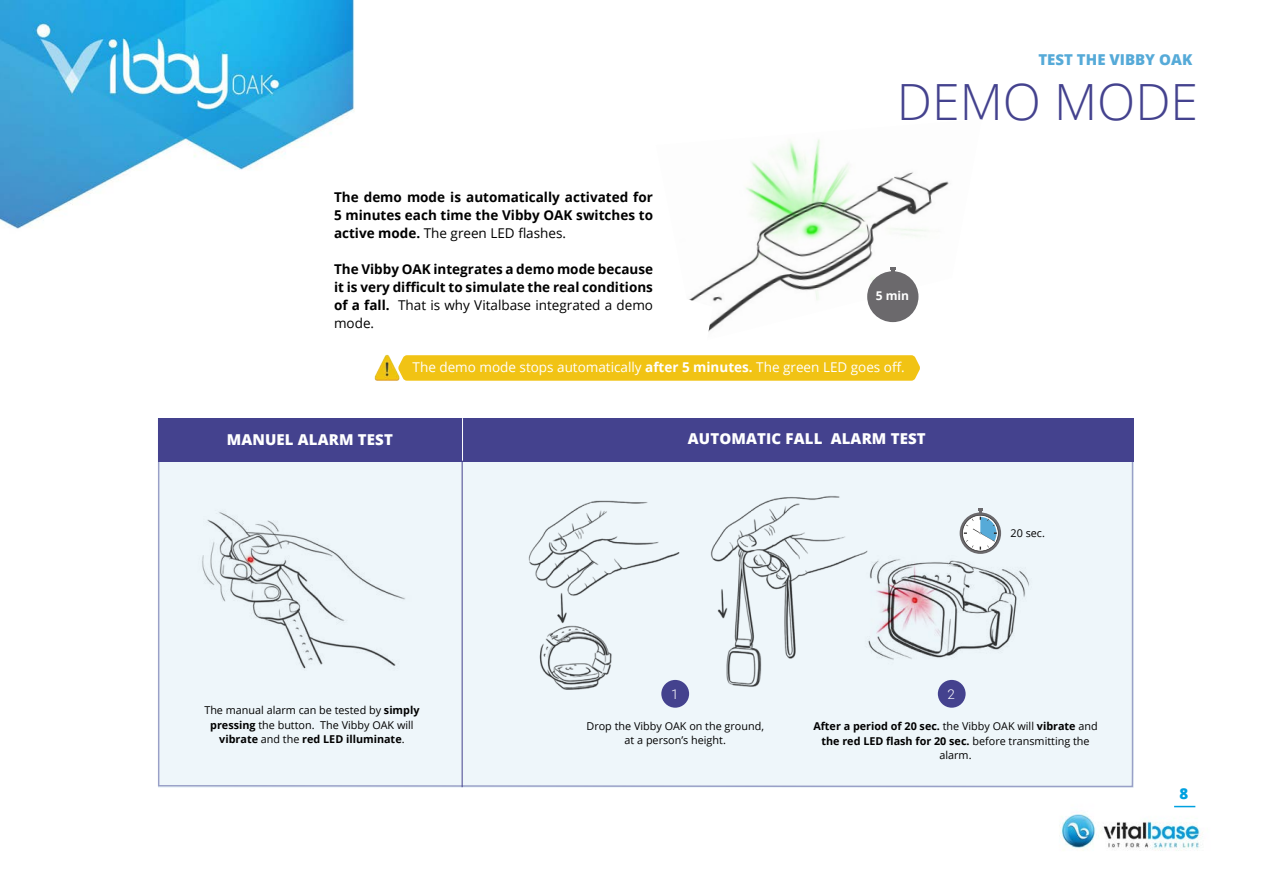
<style>
.page{position:relative;width:1263px;height:893px;background:#fff}
.page>*{position:absolute;margin:0;border:0;box-sizing:border-box;transform-origin:0 0}
.t1{font:300 49.95px "Open Sans";color:#44428e}
.t2{font:800 15px "Open Sans";letter-spacing:.01em;color:#fff}
.t3{font:800 15px "Open Sans";color:#56aad8}
.t4{font:800 15px "Open Sans";color:#00a1e0}
.t5{font:700 13.5px/18px "Open Sans";color:#000;text-align:justify}
.t6{font:13.5px "Open Sans";color:#fff}
.t7{font:300 13.5px "Roboto";color:#fff}
.t8{font:700 12px "Open Sans";color:#fff}
.t9{font:10.8px/14.4px "Open Sans";color:#000;text-align:center}
.t10{font:700 10.8px/14.4px "Open Sans";color:#000;text-align:center}
.s1{font-weight:400}
.s2{font-weight:700}
</style>
<div class="page">
<img style="left:0;top:0;width:355px;height:229px">
<img style="left:1060px;top:805px;width:143px;height:46px">
<div style="left:158px;top:418px;width:975px;height:369px;background:#eef6fa"></div>
<img style="left:689px;top:139px;width:260px;height:193px">
<img style="left:374px;top:354px;width:24px;height:27px">
<hr style="left:462px;top:462px;width:1px;height:325px;background:#44428e">
<img style="left:202px;top:512px;width:203px;height:157px">
<img style="left:888px;top:541px;width:141px;height:119px">
<div style="left:938px;top:680px;width:27px;height:28px;background:#44428e;border-radius:50%"></div>
<svg style="left:1174px;top:806px;width:21px;height:1px"></svg>
<svg style="left:398px;top:355px;width:522px;height:26px;background:#f1c41b"></svg>
<img style="left:528px;top:496px;width:360px;height:211px">
<div style="left:661px;top:680px;width:28px;height:28px;background:#44428e;border-radius:50%"></div>
<svg style="left:960px;top:512px;width:41px;height:42px"></svg>
<svg style="left:962px;top:509px;width:37px;height:42px"></svg>
<div style="left:158px;top:418px;width:975px;height:44px;background:#44428e"></div>
<hr style="left:462px;top:418px;width:1px;height:43px;background:#fff">
<div style="left:867px;top:271px;width:51px;height:51px;background:#6b696c;border-radius:50%"></div>
<svg style="left:890px;top:267px;width:6px;height:5px"></svg>
<p class="t3" style="left:1038px;top:48px;width:155px">TEST THE VIBBY OAK</p>
<p class="t5" style="left:334px;top:188px;width:320px">The demo mode is automatically activated for 5 minutes each time the Vibby OAK switches to active mode. <span class="s1">The green LED flashes.</span></p>
<p class="t5" style="left:334px;top:260px;width:320px">The Vibby OAK integrates a demo mode because it is very difficult to simulate the real conditions of a fall. <span class="s1">That is why Vitalbase integrated a demo mode.</span></p>
<h1 class="t1" style="left:897px;top:68px;width:303px">DEMO MODE</h1>
<p class="t8" style="left:876px;top:287px;width:35px">5 min</p>
<p class="t6" style="left:413px;top:358px;width:494px">The demo mode stops automatically <span class="s2">after 5 minutes.</span> The green LED goes off.</p>
<p class="t2" style="left:227px;top:428px;width:168px">MANUEL ALARM TEST</p>
<p class="t2" style="left:688px;top:427px;width:239px">AUTOMATIC FALL ALARM TEST</p>
<p class="t9" style="left:1010px;top:525px;width:36px">20 sec.</p>
<p class="t7" style="left:671px;top:685px;width:9px">1</p>
<p class="t7" style="left:948px;top:685px;width:9px">2</p>
<p class="t9" style="left:204px;top:703px;width:217px">The manual alarm can be tested by <span class="s2">simply pressing</span> the button. The Vibby OAK will <span class="s2">vibrate</span> and the <span class="s2">red LED illuminate</span>.</p>
<p class="t9" style="left:586px;top:718px;width:179px">Drop the Vibby OAK on the ground, at a person’s height.</p>
<p class="t10" style="left:813px;top:719px;width:286px">After a period of 20 sec. <span class="s1">the Vibby OAK will</span> vibrate <span class="s1">and </span>the red LED flash for 20 sec. <span class="s1">before transmitting the alarm.</span></p>
<p class="t4" style="left:1179px;top:782px;width:10px">8</p>
</div>
